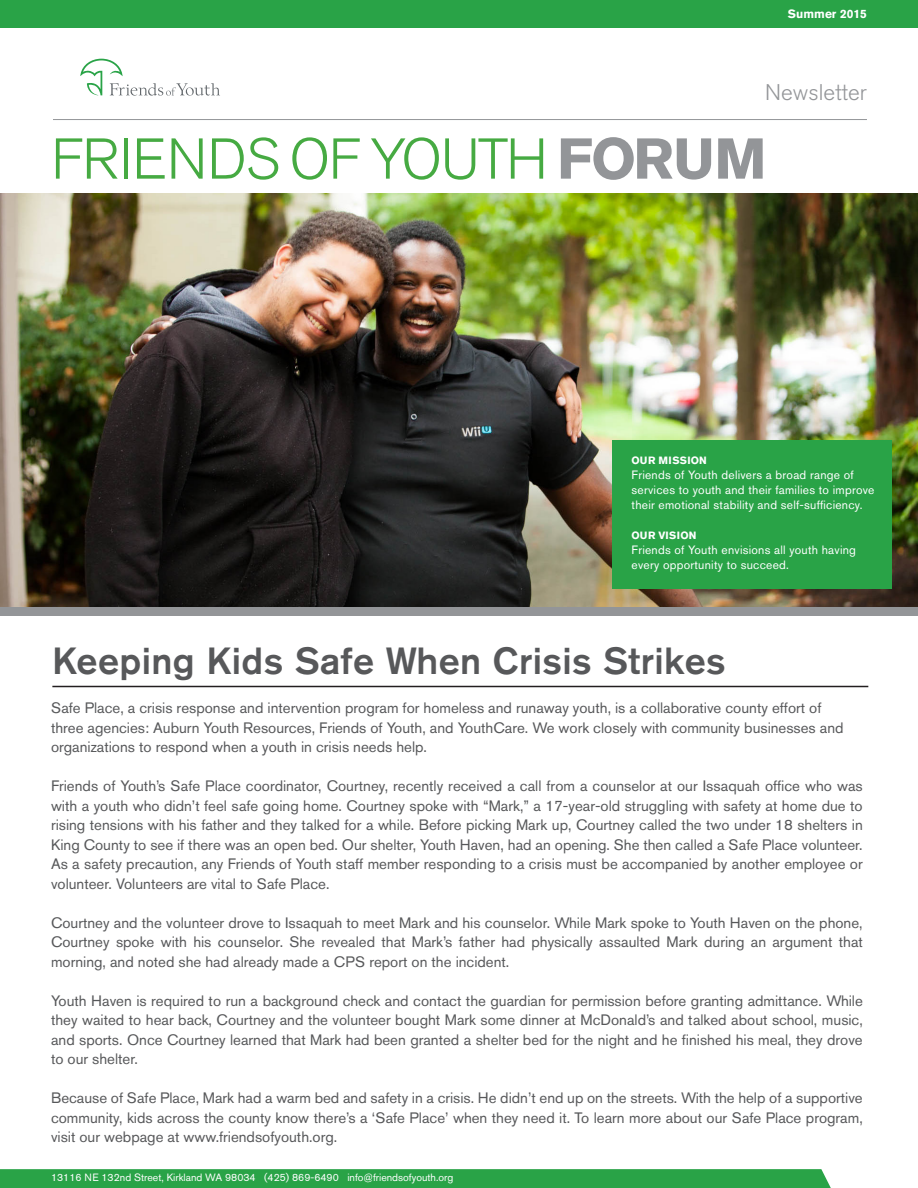
<style>
.page{position:relative;width:918px;height:1188px;background:#fff}
.page>*{position:absolute;margin:0;border:0;box-sizing:border-box;transform-origin:0 0}
.t1{font:300 57px "Akzidenz Grotesk BQ";letter-spacing:-.02em;color:#46aa42}
.HEADLINE{font:500 37.5px "Akzidenz Grotesk BQ";letter-spacing:.01em;color:#57585a}
.t2{font:300 22.5px "Akzidenz Grotesk BQ";color:#939598}
.Paragraph_Style_-_He{font:15px/19.5px "Akzidenz Grotesk BQ";color:#57585a;text-align:justify}
.t3{font:12px/15px "Akzidenz Grotesk BQ";letter-spacing:.02em;color:#fff}
.t4{font:700 12px "Akzidenz Grotesk BQ";color:#fff}
.t5{font:10.5px "Akzidenz Grotesk BQ";color:#fff}
.t6{font:700 10.5px "Akzidenz Grotesk BQ";letter-spacing:.02em;color:#fff}
.s1{font-weight:700;color:#939598}
</style>
<div class="page">
<img style="left:1px;top:194px;width:917px;height:413px">
<div style="left:0;top:1169px;width:831px;height:19px;background:#29a347"></div>
<div style="left:1px;top:607px;width:917px;height:8px;background:#939598"></div>
<div style="left:0;top:0;width:918px;height:28px;background:#29a347"></div>
<hr style="left:53px;top:119px;width:814px;height:1px;background:#939598">
<div style="left:612px;top:441px;width:280px;height:148px;background:#29a347"></div>
<hr style="left:52px;top:686px;width:816px;height:1px;background:#231f20">
<svg style="left:80px;top:59px;width:140px;height:37px"></svg>
<p class="t4" style="left:788px;top:7px;width:80px">Summer 2015</p>
<p class="t2" style="left:765px;top:79px;width:103px">Newsletter</p>
<p class="t1" style="left:51px;top:127px;width:717px">FRIENDS OF YOUTH <span class="s1">FORUM</span></p>
<p class="t6" style="left:632px;top:455px;width:77px">OUR MISSION</p>
<p class="t3" style="left:632px;top:468px;width:244px">Friends of Youth delivers a broad range of services to youth and their families to improve their emotional stability and self-sufficiency.</p>
<p class="t6" style="left:632px;top:530px;width:66px">OUR VISION</p>
<p class="t3" style="left:632px;top:543px;width:226px">Friends of Youth envisions all youth having every opportunity to succeed.</p>
<p class="HEADLINE" style="left:52px;top:637px;width:675px">Keeping Kids Safe When Crisis Strikes</p>
<p class="Paragraph_Style_-_He" style="left:51px;top:698px;width:794px;text-align:left">Safe Place, a crisis response and intervention program for homeless and runaway youth, is a collaborative county effort of three agencies: Auburn Youth Resources, Friends of Youth, and YouthCare. We work closely with community businesses and organizations to respond when a youth in crisis needs help.</p>
<p class="Paragraph_Style_-_He" style="left:51px;top:776px;width:813px">Friends of Youth’s Safe Place coordinator, Courtney, recently received a call from a counselor at our Issaquah office who was with a youth who didn’t feel safe going home. Courtney spoke with “Mark,” a 17-year-old struggling with safety at home due to rising tensions with his father and they talked for a while. Before picking Mark up, Courtney called the two under 18 shelters in King County to see if there was an open bed. Our shelter, Youth Haven, had an opening. She then called a Safe Place volunteer.<br>As a safety precaution, any Friends of Youth staff member responding to a crisis must be accompanied by another employee or volunteer. Volunteers are vital to Safe Place.</p>
<p class="Paragraph_Style_-_He" style="left:51px;top:913px;width:813px">Courtney and the volunteer drove to Issaquah to meet Mark and his counselor. While Mark spoke to Youth Haven on the phone, Courtney spoke with his counselor. She revealed that Mark’s father had physically assaulted Mark during an argument that morning, and noted she had already made a CPS report on the incident.</p>
<p class="Paragraph_Style_-_He" style="left:51px;top:991px;width:813px">Youth Haven is required to run a background check and contact the guardian for permission before granting admittance. While they waited to hear back, Courtney and the volunteer bought Mark some dinner at McDonald’s and talked about school, music, and sports. Once Courtney learned that Mark had been granted a shelter bed for the night and he finished his meal, they drove to our shelter.</p>
<p class="Paragraph_Style_-_He" style="left:51px;top:1088px;width:813px">Because of Safe Place, Mark had a warm bed and safety in a crisis. He didn’t end up on the streets. With the help of a supportive community, kids across the county know there’s a ‘Safe Place’ when they need it. To learn more about our Safe Place program, visit our webpage at www.friendsofyouth.org.</p>
<p class="t5" style="left:51px;top:1171px;width:404px">13116 NE 132nd Street, Kirkland WA 98034 (425) 869-6490 info@friendsofyouth.org</p>
</div>
